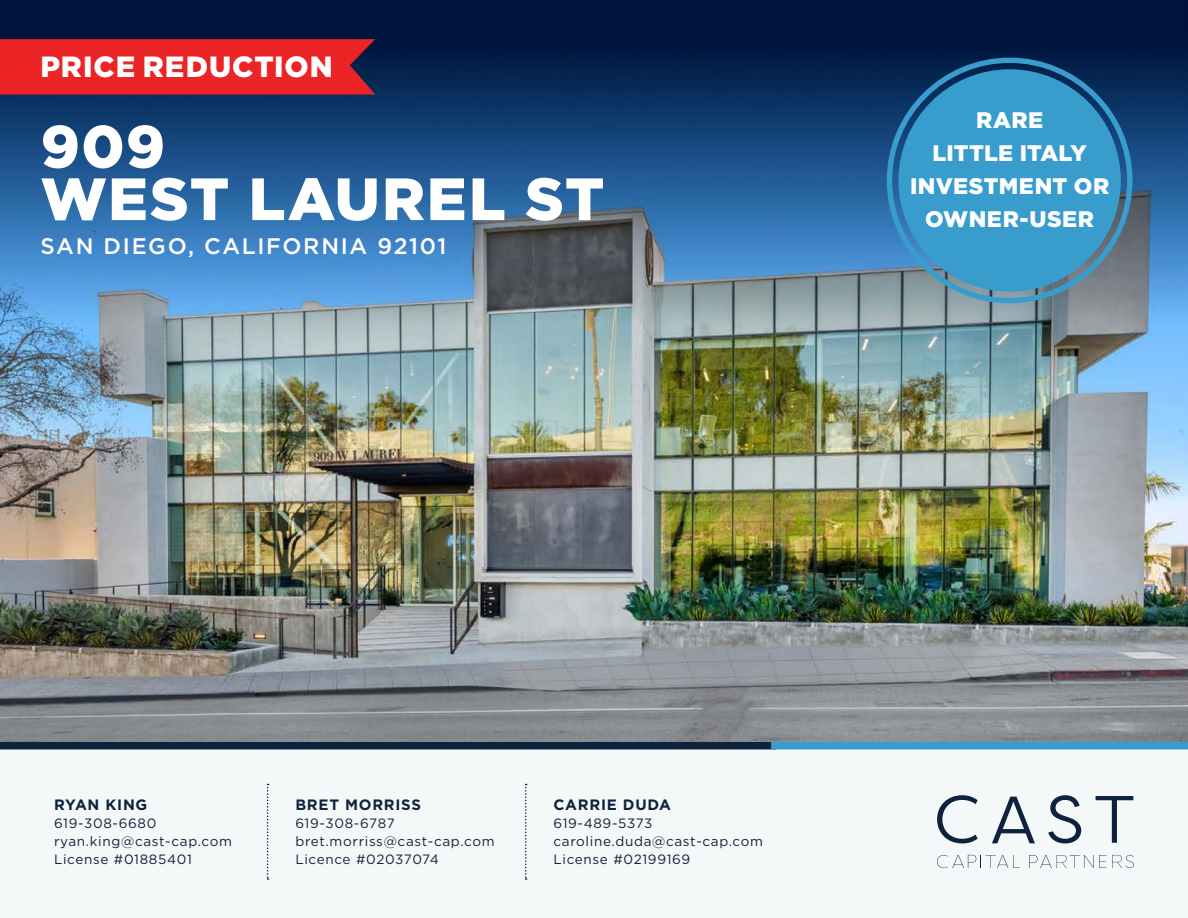
<style>
.page{position:relative;width:1188px;height:918px;background:#fff}
.page>*{position:absolute;margin:0;border:0;box-sizing:border-box;transform-origin:0 0}
.t1{font:900 59.55px "Gotham HTF";letter-spacing:.02em;color:#fff}
.t2{font:900 29.25px "Gotham HTF";letter-spacing:.03em;color:#fff}
.t3{font:900 22.5px "Gotham HTF";letter-spacing:.015em;color:#fff}
.t4{font:500 22.5px "Gotham HTF";letter-spacing:.075em;color:#fff}
.t5{font:700 15px "Gotham";letter-spacing:.05em;color:#0e213d}
.t6{font:700 15px "Gotham";letter-spacing:.05em;color:#11233e}
.t7{font:13.5px "Gotham HTF";letter-spacing:.05em;color:#0e213d}
.t8{font:13.5px/18px "Gotham HTF";letter-spacing:.05em;color:#11233e}
</style>
<div class="page">
<img style="left:0;top:323px;width:1188px;height:419px">
<svg style="left:0;top:0;width:1188px;height:323px;background:#2c5582"></svg>
<div style="left:0;top:746px;width:1188px;height:172px;background:#f5f8f8"></div>
<svg style="left:937px;top:855px;width:83px;height:13px"></svg>
<svg style="left:1029px;top:855px;width:105px;height:13px"></svg>
<svg style="left:937px;top:795px;width:41px;height:48px"></svg>
<svg style="left:992px;top:797px;width:43px;height:46px"></svg>
<svg style="left:1048px;top:795px;width:33px;height:48px"></svg>
<svg style="left:1096px;top:796px;width:37px;height:47px"></svg>
<div style="left:0;top:742px;width:777px;height:7px;background:#0e213d"></div>
<div style="left:771px;top:742px;width:417px;height:7px;background:#389dcd"></div>
<svg style="left:267px;top:784px;width:2px;height:96px"></svg>
<svg style="left:525px;top:784px;width:2px;height:96px"></svg>
<div style="left:898px;top:69px;width:223px;height:223px;background:#389dcd;border-radius:50%"></div>
<div style="left:887px;top:58px;width:245px;height:245px;border:5px solid #389dcd;border-radius:50%"></div>
<div style="left:0;top:39px;width:375px;height:56px;background:#eb2426"></div>
<p class="t2" style="left:40px;top:50px;width:294px">PRICE REDUCTION</p>
<p class="t1" style="left:40px;top:112px;width:126px">909</p>
<p class="t1" style="left:40px;top:165px;width:565px">WEST LAUREL ST</p>
<p class="t4" style="left:40px;top:233px;width:407px">SAN DIEGO, CALIFORNIA 92101</p>
<p class="t3" style="left:976px;top:107px;width:68px">RARE</p>
<p class="t3" style="left:933px;top:140px;width:156px">LITTLE ITALY</p>
<p class="t3" style="left:910px;top:173px;width:201px">INVESTMENT OR</p>
<p class="t3" style="left:925px;top:206px;width:171px">OWNER-USER</p>
<p class="t5" style="left:54px;top:796px;width:95px">RYAN KING</p>
<p class="t7" style="left:54px;top:816px;width:104px">619-308-6680</p>
<p class="t7" style="left:54px;top:834px;width:179px">ryan.king@cast-cap.com</p>
<p class="t7" style="left:54px;top:852px;width:139px">License #01885401</p>
<p class="t6" style="left:295px;top:796px;width:127px">BRET MORRISS</p>
<p class="t8" style="left:295px;top:814px;width:101px">619-308-6787</p>
<p class="t8" style="left:295px;top:832px;width:201px">bret.morriss@cast-cap.com<br>Licence #02037074</p>
<p class="t5" style="left:554px;top:796px;width:119px">CARRIE DUDA</p>
<p class="t7" style="left:554px;top:816px;width:100px">619-489-5373</p>
<p class="t7" style="left:554px;top:834px;width:211px">caroline.duda@cast-cap.com</p>
<p class="t7" style="left:554px;top:852px;width:138px">License #02199169</p>
</div>
